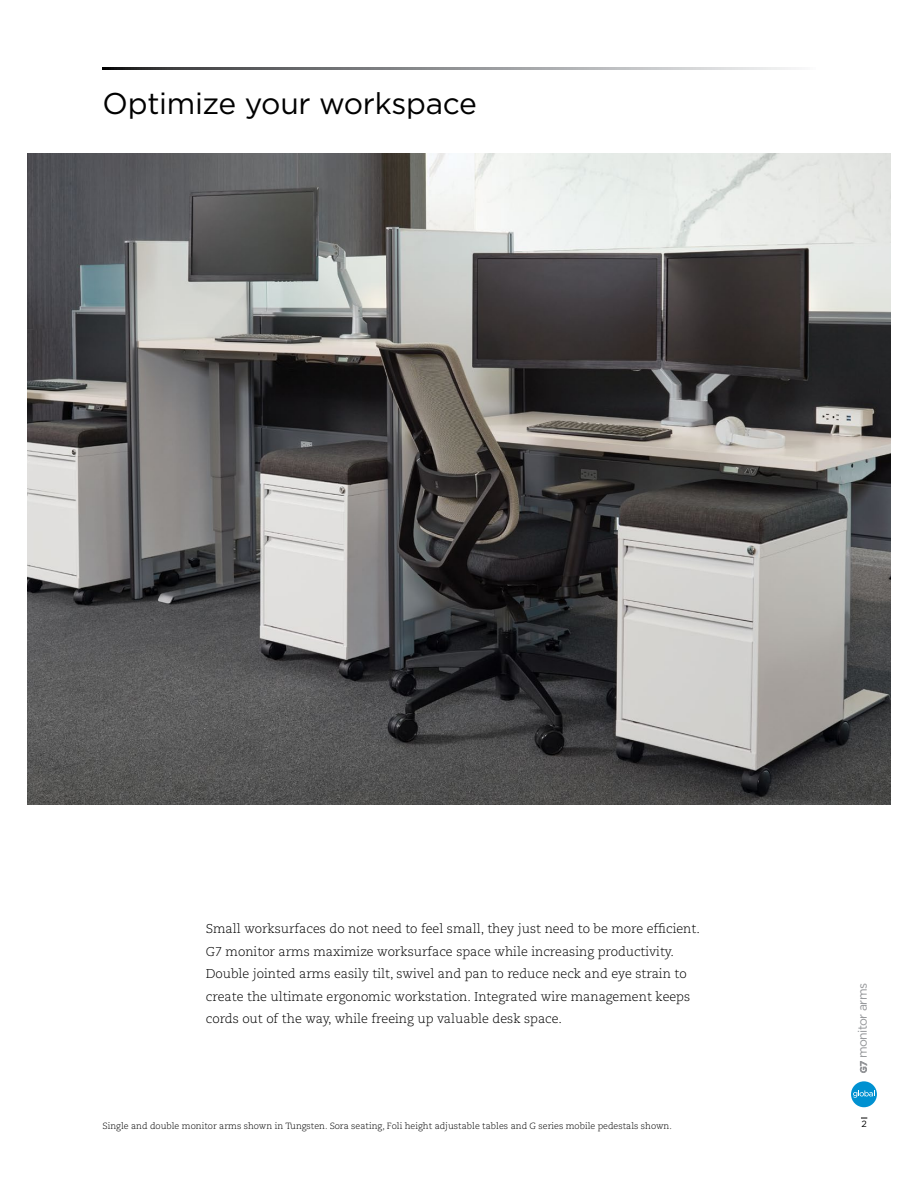
<style>
.page{position:relative;width:918px;height:1188px;background:#fff}
.page>*{position:absolute;margin:0;border:0;box-sizing:border-box;transform-origin:0 0}
.t1{font:30px "Gotham";letter-spacing:-.01em;color:#000}
.t2{font:300 12.75px/22.5px "Caecilia LT Std";color:#000}
.t3{font:12.3px "Gotham";letter-spacing:-.05em;color:#939598}
.t4{font:300 9px "Caecilia LT Std";color:#000}
.t5{font:9px "Gotham";color:#000}
.s1{font-size:8.55px}
.s2{font-size:9px}
</style>
<div class="page">
<img style="left:27px;top:153px;width:864px;height:651px">
<div style="left:851px;top:1081px;width:26px;height:26px;background:#0091d1;border-radius:50%"></div>
<svg style="left:853px;top:1090px;width:22px;height:8px"></svg>
<svg style="left:103px;top:68px;width:693px;height:1px"></svg>
<h1 class="t1" style="left:103px;top:84px;width:376px">Optimize your workspace</h1>
<p class="t2" style="left:206px;top:918px;width:496px">Small worksurfaces do not need to feel small, they just need to be more efficient.<br>G7 monitor arms maximize worksurface space while increasing productivity.<br>Double jointed arms easily tilt, swivel and pan to reduce neck and eye strain to create the ultimate ergonomic workstation. Integrated wire management keeps cords out of the way, while freeing up valuable desk space.</p>
<p class="t4" style="left:103px;top:1120px;width:571px">Single and double monitor arms shown in Tungsten. Sora seating, Foli height adjustable tables and G series mobile pedestals shown.</p>
<p class="t3" style="left:854px;top:1073px;width:91px;rotate:-90deg"><span class="s1">g</span><span class="s2">7</span> monitor arms</p>
<p class="t5" style="left:861px;top:1119px;width:7px">2</p>
</div>
